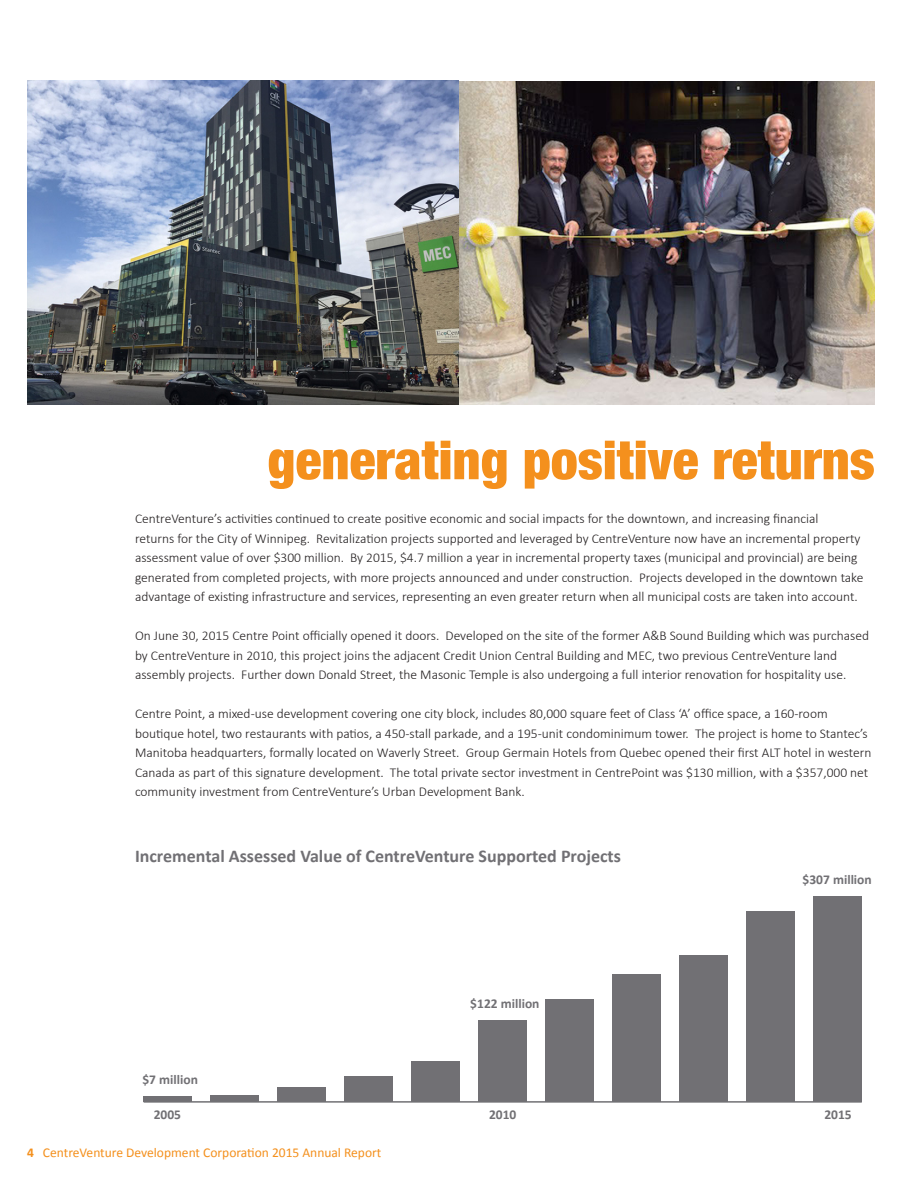
<style>
.page{position:relative;width:918px;height:1188px;background:#fff}
.page>*{position:absolute;margin:0;border:0;box-sizing:border-box;transform-origin:0 0}
.t1{font:900 condensed 54px "Helvetica Neue";color:#f4901d}
.t2{font:700 18px "Calibri";color:#717074}
.t3{font:300 13.5px/19.5px "Calibri";color:#231f20}
.t4{font:13.5px "Calibri";color:#f4901d}
.t5{font:700 13.5px "Calibri";color:#717074}
.s1{font-weight:700}
</style>
<div class="page">
<img style="left:27px;top:81px;width:848px;height:324px">
<hr style="left:144px;top:1101px;width:718px;height:2px;background:#717074">
<div style="left:144px;top:1097px;width:48px;height:5px;background:#717074"></div>
<div style="left:211px;top:1095px;width:48px;height:7px;background:#717074"></div>
<div style="left:278px;top:1087px;width:48px;height:15px;background:#717074"></div>
<div style="left:345px;top:1076px;width:48px;height:26px;background:#717074"></div>
<div style="left:412px;top:1062px;width:48px;height:40px;background:#717074"></div>
<div style="left:479px;top:1020px;width:48px;height:82px;background:#717074"></div>
<div style="left:546px;top:999px;width:48px;height:103px;background:#717074"></div>
<div style="left:613px;top:974px;width:48px;height:128px;background:#717074"></div>
<div style="left:680px;top:956px;width:48px;height:146px;background:#717074"></div>
<div style="left:747px;top:912px;width:48px;height:190px;background:#717074"></div>
<div style="left:814px;top:896px;width:48px;height:206px;background:#717074"></div>
<p class="t1" style="left:267px;top:416px;width:609px">generating positive returns</p>
<p class="t3" style="left:135px;top:508px;width:730px">CentreVenture’s activities continued to create positive economic and social impacts for the downtown, and increasing financial<br>returns for the City of Winnipeg. Revitalization projects supported and leveraged by CentreVenture now have an incremental property assessment value of over $300 million. By 2015, $4.7 million a year in incremental property taxes (municipal and provincial) are being generated from completed projects, with more projects announced and under construction. Projects developed in the downtown take advantage of existing infrastructure and services, representing an even greater return when all municipal costs are taken into account.</p>
<p class="t3" style="left:135px;top:625px;width:736px">On June 30, 2015 Centre Point officially opened it doors. Developed on the site of the former A&amp;B Sound Building which was purchased by CentreVenture in 2010, this project joins the adjacent Credit Union Central Building and MEC, two previous CentreVenture land assembly projects. Further down Donald Street, the Masonic Temple is also undergoing a full interior renovation for hospitality use.</p>
<p class="t3" style="left:135px;top:703px;width:738px">Centre Point, a mixed-use development covering one city block, includes 80,000 square feet of Class ‘A’ office space, a 160-room boutique hotel, two restaurants with patios, a 450-stall parkade, and a 195-unit condominimum tower. The project is home to Stantec’s Manitoba headquarters, formally located on Waverly Street. Group Germain Hotels from Quebec opened their first ALT hotel in western Canada as part of this signature development. The total private sector investment in CentrePoint was $130 million, with a $357,000 net community investment from CentreVenture’s Urban Development Bank.</p>
<p class="t2" style="left:135px;top:844px;width:488px">Incremental Assessed Value of CentreVenture Supported Projects</p>
<p class="t5" style="left:142px;top:1071px;width:57px">$7 million</p>
<p class="t5" style="left:470px;top:994px;width:71px">$122 million</p>
<p class="t5" style="left:803px;top:871px;width:71px">$307 million</p>
<p class="t5" style="left:154px;top:1106px;width:29px">2005</p>
<p class="t5" style="left:489px;top:1106px;width:29px">2010</p>
<p class="t5" style="left:824px;top:1106px;width:29px">2015</p>
<p class="t4" style="left:27px;top:1144px;width:356px"><span class="s1">4</span> CentreVenture Development Corporation 2015 Annual Report</p>
</div>
